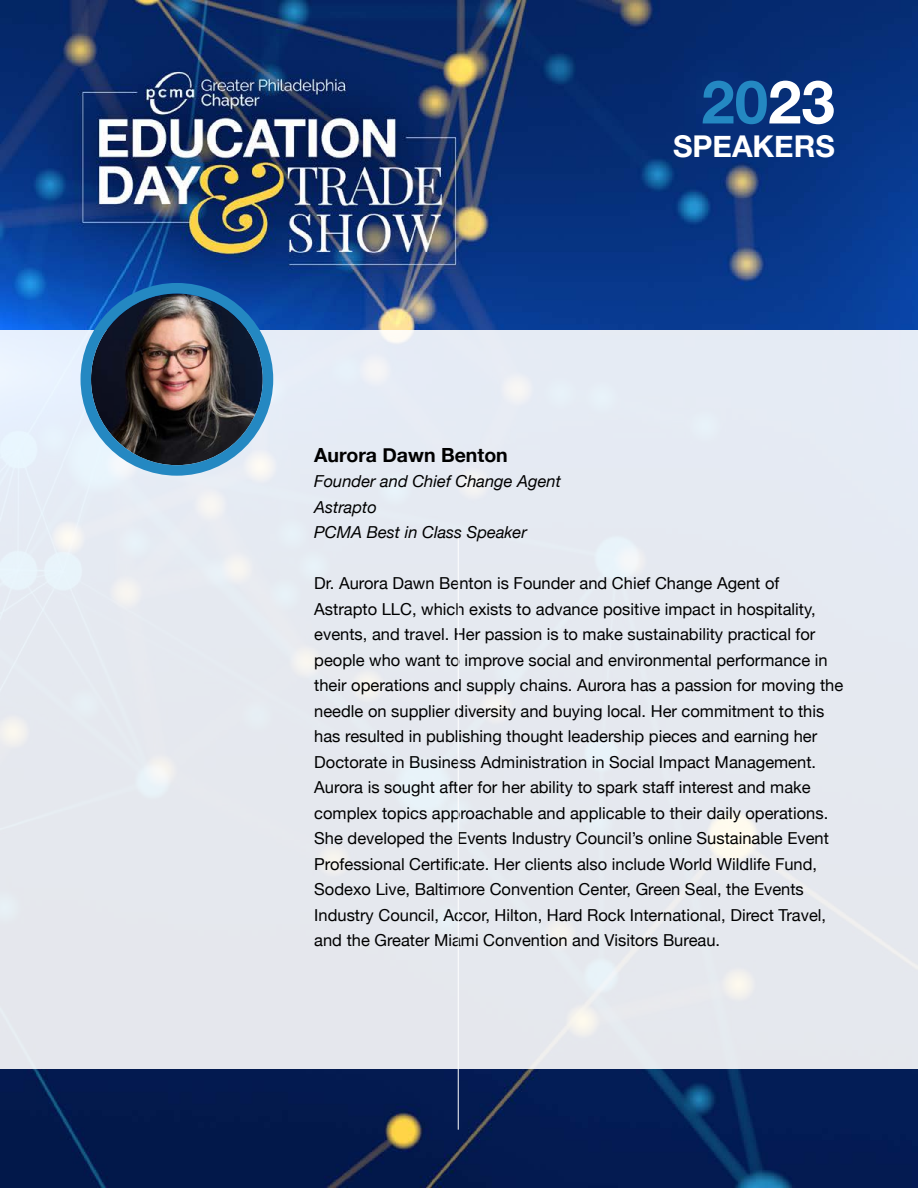
<style>
.page{position:relative;width:918px;height:1188px;background:#fff}
.page>*{position:absolute;margin:0;border:0;box-sizing:border-box;transform-origin:0 0}
.t1{font:700 60px "Helvetica Neue";color:#2488c2}
.t2{font:700 30px "Helvetica Neue";color:#fff}
.t3{font:700 19.5px "Helvetica Neue";color:#000}
.t4{font:16.5px/25.5px "Helvetica Neue";color:#000}
.t5{font:italic 16.5px/25.5px "Helvetica Neue";color:#000}
.s1{color:#fff}
</style>
<div class="page">
<img style="left:0;top:0;width:918px;height:1188px">
<div style="left:0;top:330px;width:918px;height:739px;background:#e5e9ef"></div>
<hr style="left:458px;top:538px;width:1px;height:592px;background:#fff">
<img style="left:91px;top:293px;width:172px;height:172px;border-radius:86px">
<div style="left:81px;top:283px;width:192px;height:193px;border:10px solid #2488c2;border-radius:50%"></div>
<h1 class="t1" style="left:701px;top:55px;width:135px">20<span class="s1">23</span></h1>
<h2 class="t2" style="left:673px;top:122px;width:163px">SPEAKERS</h2>
<p class="t3" style="left:314px;top:440px;width:195px">Aurora Dawn Benton</p>
<p class="t5" style="left:314px;top:470px;width:248px">Founder and Chief Change Agent<br>Astrapto<br>PCMA Best in Class Speaker</p>
<p class="t4" style="left:314px;top:572px;width:531px">Dr. Aurora Dawn Benton is Founder and Chief Change Agent of Astrapto LLC, which exists to advance positive impact in hospitality, events, and travel. Her passion is to make sustainability practical for people who want to improve social and environmental performance in their operations and supply chains. Aurora has a passion for moving the needle on supplier diversity and buying local. Her commitment to this has resulted in publishing thought leadership pieces and earning her Doctorate in Business Administration in Social Impact Management.<br>Aurora is sought after for her ability to spark staff interest and make complex topics approachable and applicable to their daily operations.<br>She developed the Events Industry Council’s online Sustainable Event Professional Certificate. Her clients also include World Wildlife Fund, Sodexo Live, Baltimore Convention Center, Green Seal, the Events Industry Council, Accor, Hilton, Hard Rock International, Direct Travel, and the Greater Miami Convention and Visitors Bureau.</p>
</div>
